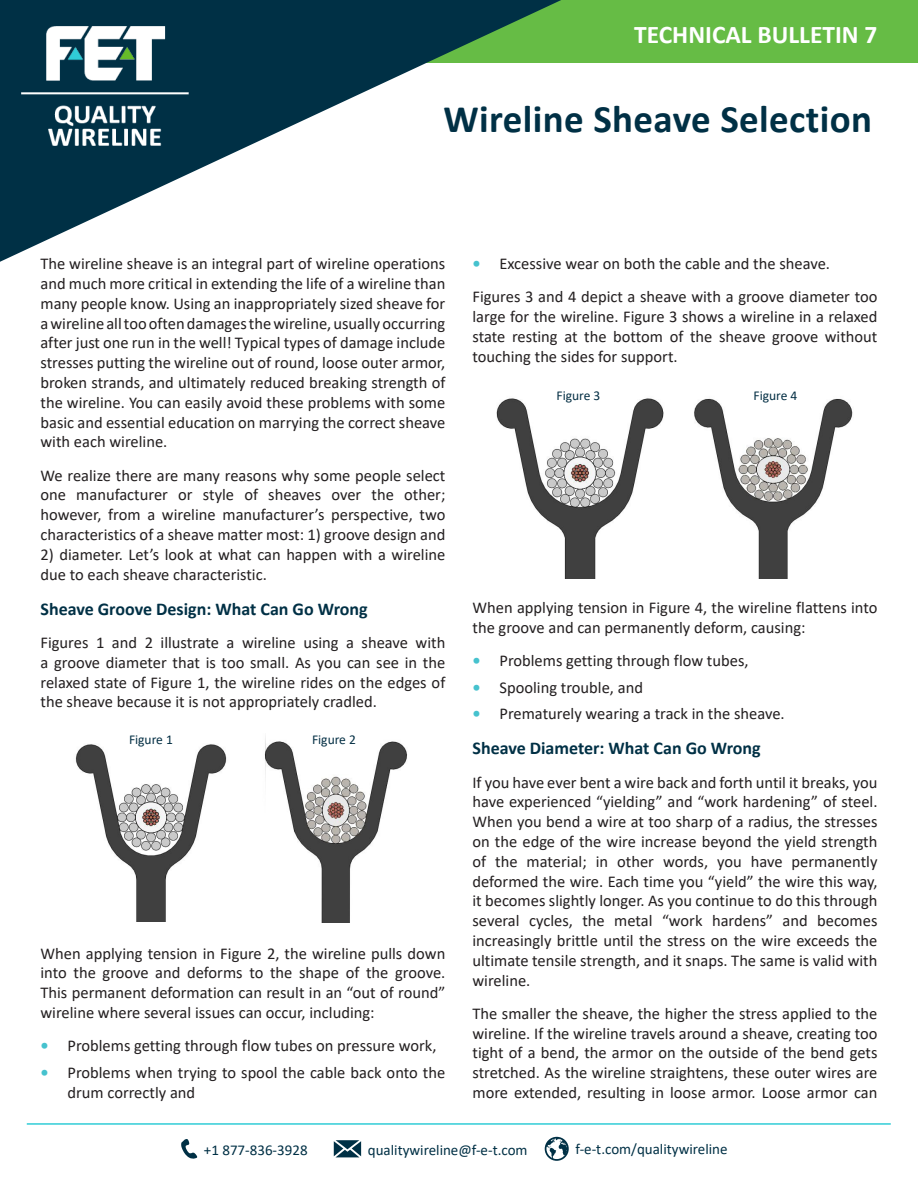
<style>
.page{position:relative;width:918px;height:1188px;background:#fff}
.page>*{position:absolute;margin:0;border:0;box-sizing:border-box;transform-origin:0 0}
.Title_1{font:700 39px "Calibri";letter-spacing:.01em;color:#003045}
.t1{font:700 25.5px "Calibri";color:#fff}
.Bullet_Text{font:700 18px "Calibri";color:#003045}
.Bullet_Text-2{font:16.5px/19.8px "Calibri";color:#231f20;text-align:justify}
.t2{font:15px "Calibri";color:#003045}
.t3{font:13.5px "Calibri";color:#042f44}
.s1{font-weight:700;color:#46c2ce}
</style>
<div class="page">
<div style="left:413px;top:0;width:505px;height:63px;background:#66bc45"></div>
<svg style="left:0;top:0;width:561px;height:262px"></svg>
<hr style="left:27px;top:1123px;width:864px;height:2px;background:#30cdd7">
<svg style="left:181px;top:1139px;width:16px;height:20px"></svg>
<svg style="left:334px;top:1140px;width:27px;height:17px"></svg>
<svg style="left:545px;top:1137px;width:24px;height:24px"></svg>
<img style="left:22px;top:26px;width:167px;height:119px">
<img style="left:75px;top:744px;width:152px;height:178px">
<img style="left:264px;top:736px;width:143px;height:187px">
<img style="left:496px;top:398px;width:168px;height:181px">
<img style="left:694px;top:398px;width:159px;height:181px">
<p class="t1" style="left:634px;top:16px;width:245px">TECHNICAL BULLETIN 7</p>
<p class="Title_1" style="left:443px;top:91px;width:430px">Wireline Sheave Selection</p>
<p class="Bullet_Text-2" style="left:40px;top:253px;width:406px">The wireline sheave is an integral part of wireline operations and much more critical in extending the life of a wireline than many people know. Using an inappropriately sized sheave for a wireline all too often damages the wireline, usually occurring after just one run in the well! Typical types of damage include stresses putting the wireline out of round, loose outer armor, broken strands, and ultimately reduced breaking strength of the wireline. You can easily avoid these problems with some basic and essential education on marrying the correct sheave with each wireline.</p>
<p class="Bullet_Text-2" style="left:40px;top:465px;width:406px">We realize there are many reasons why some people select one manufacturer or style of sheaves over the other; however, from a wireline manufacturer’s perspective, two characteristics of a sheave matter most: 1) groove design and</p>
<p class="Bullet_Text-2" style="left:40px;top:544px;width:406px">2) diameter. Let’s look at what can happen with a wireline due to each sheave characteristic.</p>
<p class="Bullet_Text" style="left:40px;top:596px;width:329px">Sheave Groove Design: What Can Go Wrong</p>
<p class="Bullet_Text-2" style="left:40px;top:632px;width:406px">Figures 1 and 2 illustrate a wireline using a sheave with a groove diameter that is too small. As you can see in the relaxed state of Figure 1, the wireline rides on the edges of the sheave because it is not appropriately cradled.</p>
<p class="t3" style="left:129px;top:730px;width:45px">Figure 1</p>
<p class="t3" style="left:312px;top:730px;width:45px">Figure 2</p>
<p class="Bullet_Text-2" style="left:40px;top:943px;width:406px">When applying tension in Figure 2, the wireline pulls down into the groove and deforms to the shape of the groove.<br>This permanent deformation can result in an “out of round” wireline where several issues can occur, including:</p>
<p class="Bullet_Text-2" style="left:40px;top:1035px;width:398px"><span class="s1">•</span> Problems getting through flow tubes on pressure work,</p>
<p class="Bullet_Text-2" style="left:68px;top:1062px;width:379px;text-indent:-27px"><span class="s1">•</span> Problems when trying to spool the cable back onto the drum correctly and</p>
<p class="Bullet_Text-2" style="left:472px;top:253px;width:359px"><span class="s1">•</span> Excessive wear on both the cable and the sheave.</p>
<p class="Bullet_Text-2" style="left:472px;top:287px;width:406px">Figures 3 and 4 depict a sheave with a groove diameter too large for the wireline. Figure 3 shows a wireline in a relaxed state resting at the bottom of the sheave groove without touching the sides for support.</p>
<p class="t3" style="left:557px;top:386px;width:45px">Figure 3</p>
<p class="t3" style="left:753px;top:386px;width:45px">Figure 4</p>
<p class="Bullet_Text-2" style="left:472px;top:597px;width:406px">When applying tension in Figure 4, the wireline flattens into the groove and can permanently deform, causing:</p>
<p class="Bullet_Text-2" style="left:472px;top:650px;width:278px"><span class="s1">•</span> Problems getting through flow tubes,</p>
<p class="Bullet_Text-2" style="left:472px;top:677px;width:172px"><span class="s1">•</span> Spooling trouble, and</p>
<p class="Bullet_Text-2" style="left:472px;top:703px;width:314px"><span class="s1">•</span> Prematurely wearing a track in the sheave.</p>
<p class="Bullet_Text" style="left:472px;top:736px;width:290px">Sheave Diameter: What Can Go Wrong</p>
<p class="Bullet_Text-2" style="left:472px;top:772px;width:407px">If you have ever bent a wire back and forth until it breaks, you have experienced “yielding” and “work hardening” of steel.<br>When you bend a wire at too sharp of a radius, the stresses on the edge of the wire increase beyond the yield strength of the material; in other words, you have permanently deformed the wire. Each time you “yield” the wire this way, it becomes slightly longer. As you continue to do this through several cycles, the metal “work hardens” and becomes increasingly brittle until the stress on the wire exceeds the ultimate tensile strength, and it snaps. The same is valid with wireline.</p>
<p class="Bullet_Text-2" style="left:472px;top:1003px;width:407px">The smaller the sheave, the higher the stress applied to the wireline. If the wireline travels around a sheave, creating too tight of a bend, the armor on the outside of the bend gets stretched. As the wireline straightens, these outer wires are more extended, resulting in loose armor. Loose armor can</p>
<p class="t2" style="left:204px;top:1140px;width:105px">+1 877-836-3928</p>
<p class="t2" style="left:368px;top:1140px;width:161px">qualitywireline@f-e-t.com</p>
<p class="t2" style="left:575px;top:1139px;width:154px">f-e-t.com/qualitywireline</p>
</div>
